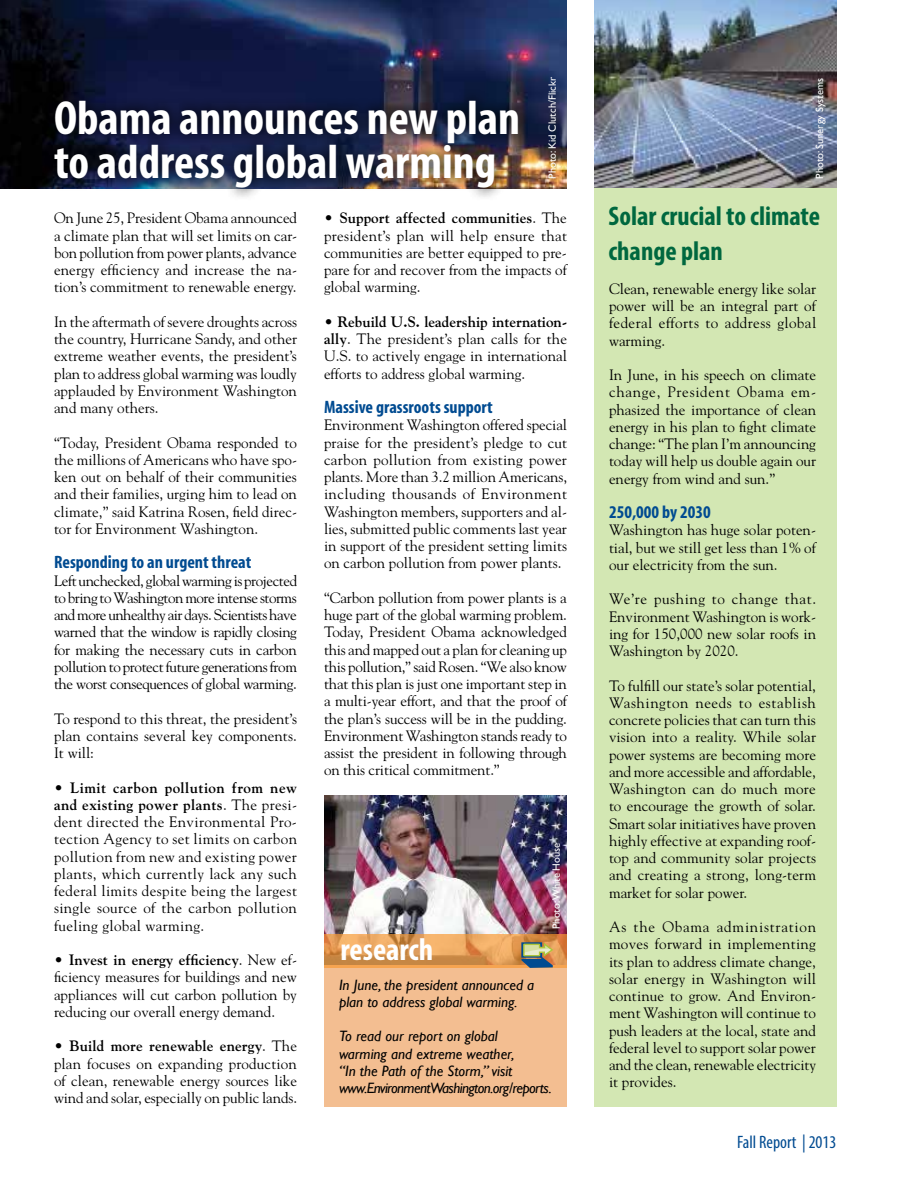
<style>
.page{position:relative;width:918px;height:1188px;background:#fff}
.page>*{position:absolute;margin:0;border:0;box-sizing:border-box;transform-origin:0 0}
.t1{font:700 condensed 48px/45px "Myriad Pro";color:#fff}
.t2{font:700 condensed 31.5px "Myriad Pro";color:#fff}
.t3{font:700 condensed 27px/34.5px "Myriad Pro";color:#00683f}
.t4{font:700 condensed 18px "Myriad";color:#004b91}
.t5{font:condensed 18px "Myriad Pro";color:#004b91}
.t6{font:15px/17.2px "Goudy";color:#000;text-align:justify}
.t7{font:italic 15px/17.2px "Gill Sans";color:#000}
.t8{font:10.5px "Gill Sans";color:#fff}
.s1{font-weight:700}
</style>
<div class="page">
<div style="left:594px;top:188px;width:243px;height:919px;background:#d3e7b3"></div>
<div style="left:324px;top:933px;width:243px;height:174px;background:#f3be91"></div>
<img style="left:324px;top:796px;width:243px;height:138px">
<svg style="left:324px;top:934px;width:243px;height:34px;background:#e09b55"></svg>
<img style="left:594px;top:0;width:243px;height:188px">
<img style="left:0;top:0;width:567px;height:188px">
<div style="left:42px;top:87px;width:489px;height:114px;background:#000;opacity:.9"></div>
<svg style="left:521px;top:941px;width:34px;height:27px"></svg>
<h1 class="t1" style="left:54px;top:94px;width:468px">Obama announces new plan to address global warming</h1>
<p class="t8" style="left:546px;top:179px;width:103px;rotate:-90deg">Photo: Kid Clutch/Flickr</p>
<p class="t8" style="left:814px;top:179px;width:102px;rotate:-90deg">Photo: Sunergy Systems</p>
<p class="t6" style="left:54px;top:209px;width:245px">On June 25, President Obama announced a climate plan that will set limits on car&shy;bon pollution from power plants, advance energy efficiency and increase the na&shy;tion’s commitment to renewable energy.</p>
<p class="t6" style="left:54px;top:313px;width:245px">In the aftermath of severe droughts across the country, Hurricane Sandy, and other extreme weather events, the president’s plan to address global warming was loudly applauded by Environment Washington and many others.</p>
<p class="t6" style="left:54px;top:433px;width:245px">“Today, President Obama responded to the millions of Americans who have spo&shy;ken out on behalf of their communities and their families, urging him to lead on climate,” said Katrina Rosen, field direc&shy;tor for Environment Washington.</p>
<p class="t4" style="left:54px;top:553px;width:199px">Responding to an urgent threat</p>
<p class="t6" style="left:54px;top:571px;width:245px">Left unchecked, global warming is projected to bring to Washington more intense storms and more unhealthy air days. Scientists have warned that the window is rapidly closing for making the necessary cuts in carbon pollution to protect future generations from the worst consequences of global warming.</p>
<p class="t6" style="left:54px;top:709px;width:245px">To respond to this threat, the president’s plan contains several key components.<br>It will:</p>
<p class="t6" style="left:54px;top:778px;width:245px"><span class="s1">• Limit carbon pollution from new and existing power plants</span>. The presi&shy;dent directed the Environmental Pro&shy;tection Agency to set limits on carbon pollution from new and existing power plants, which currently lack any such federal limits despite being the largest single source of the carbon pollution fueling global warming.</p>
<p class="t6" style="left:54px;top:951px;width:245px"><span class="s1">• Invest in energy efficiency</span>. New ef&shy;ficiency measures for buildings and new appliances will cut carbon pollution by reducing our overall energy demand.</p>
<p class="t6" style="left:54px;top:1037px;width:245px"><span class="s1">• Build more renewable energy</span>. The plan focuses on expanding production of clean, renewable energy sources like wind and solar, especially on public lands.</p>
<p class="t6" style="left:324px;top:209px;width:245px"><span class="s1">• Support affected communities</span>. The president’s plan will help ensure that communities are better equipped to pre&shy;pare for and recover from the impacts of global warming.</p>
<p class="t6" style="left:324px;top:313px;width:245px"><span class="s1">• Rebuild U.S. leadership internation&shy;ally</span>. The president’s plan calls for the U.S. to actively engage in international efforts to address global warming.</p>
<p class="t4" style="left:324px;top:398px;width:170px">Massive grassroots support</p>
<p class="t6" style="left:324px;top:416px;width:245px">Environment Washington offered special praise for the president’s pledge to cut carbon pollution from existing power plants. More than 3.2 million Americans, including thousands of Environment Washington members, supporters and al&shy;lies, submitted public comments last year in support of the president setting limits on carbon pollution from power plants.</p>
<p class="t6" style="left:324px;top:589px;width:245px">“Carbon pollution from power plants is a huge part of the global warming problem.<br>Today, President Obama acknowledged this and mapped out a plan for cleaning up this pollution,” said Rosen. “We also know that this plan is just one important step in a multi-year effort, and that the proof of the plan’s success will be in the pudding.<br>Environment Washington stands ready to assist the president in following through on this critical commitment.”</p>
<h2 class="t2" style="left:340px;top:930px;width:94px">research</h2>
<p class="t8" style="left:550px;top:929px;width:88px;rotate:-90deg">Photo:White House</p>
<p class="t7" style="left:339px;top:976px;width:197px">In June, the president announced a plan to address global warming.</p>
<p class="t7" style="left:339px;top:1028px;width:214px">To read our report on global<br>warming and extreme weather,<br>“In the Path of the Storm,” visit www.EnvironmentWashington.org/reports.</p>
<h3 class="t3" style="left:609px;top:198px;width:213px">Solar crucial to climate change plan</h3>
<p class="t6" style="left:609px;top:280px;width:209px">Clean, renewable energy like solar power will be an integral part of federal efforts to address global warming.</p>
<p class="t6" style="left:609px;top:366px;width:209px">In June, in his speech on climate change, President Obama em&shy;phasized the importance of clean energy in his plan to fight climate change: “The plan I’m announcing today will help us double again our energy from wind and sun.”</p>
<p class="t4" style="left:609px;top:503px;width:103px">250,000 by 2030</p>
<p class="t6" style="left:609px;top:521px;width:209px">Washington has huge solar poten&shy;tial, but we still get less than 1% of our electricity from the sun.</p>
<p class="t6" style="left:609px;top:590px;width:209px">We’re pushing to change that.<br>Environment Washington is work&shy;ing for 150,000 new solar roofs in Washington by 2020.</p>
<p class="t6" style="left:609px;top:676px;width:209px">To fulfill our state’s solar potential, Washington needs to establish concrete policies that can turn this vision into a reality. While solar power systems are becoming more and more accessible and affordable, Washington can do much more to encourage the growth of solar.<br>Smart solar initiatives have proven highly effective at expanding roof&shy;top and community solar projects and creating a strong, long-term market for solar power.</p>
<p class="t6" style="left:609px;top:918px;width:209px">As the Obama administration moves forward in implementing its plan to address climate change, solar energy in Washington will continue to grow. And Environ&shy;ment Washington will continue to push leaders at the local, state and federal level to support solar power and the clean, renewable electricity it provides.</p>
<p class="t5" style="left:737px;top:1131px;width:101px">Fall Report | 2013</p>
</div>
